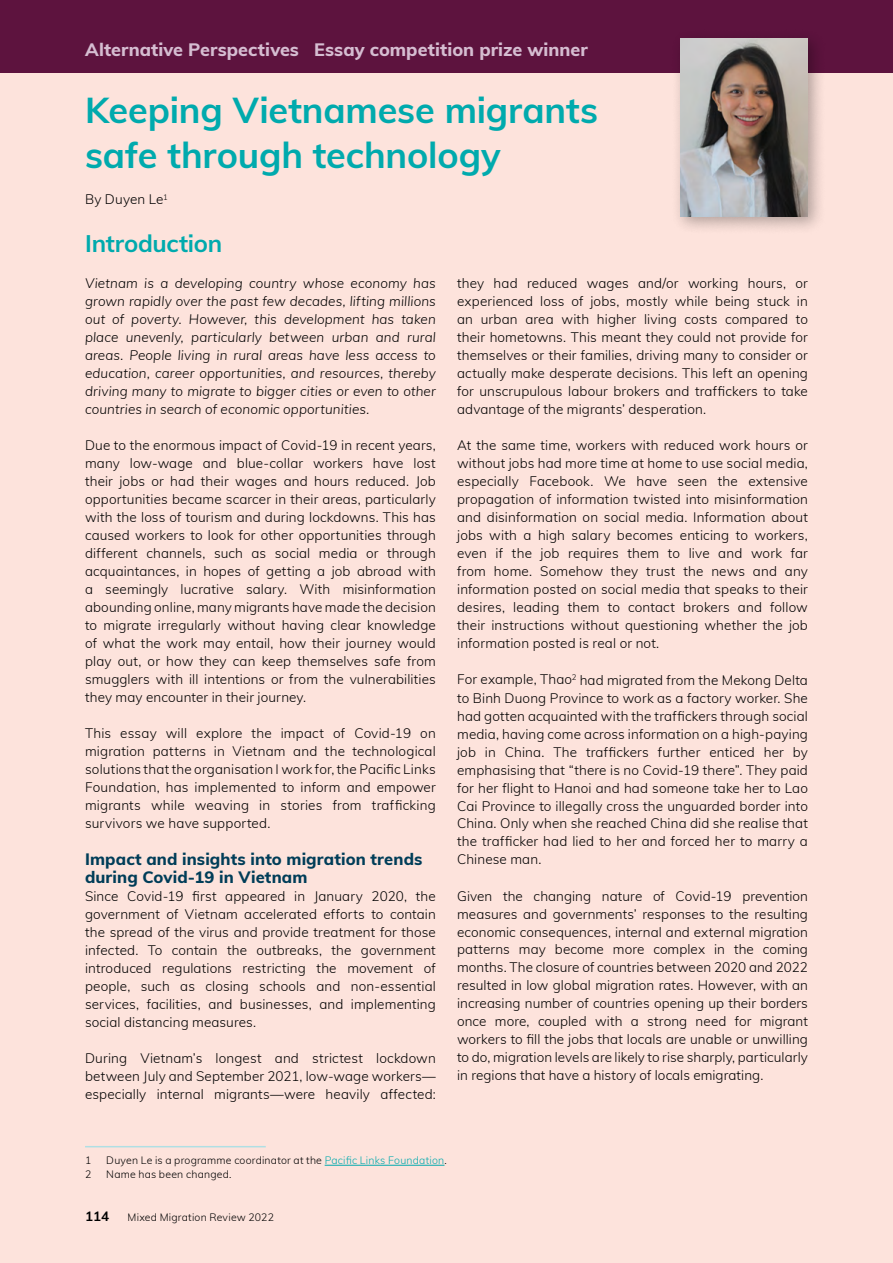
<style>
.page{position:relative;width:893px;height:1263px;background:#fde3dc}
.page>*{position:absolute;margin:0;border:0;box-sizing:border-box;transform-origin:0 0}
.t1{font:700 36px/45px "Muli";letter-spacing:-.005em;color:#00aaad}
.t2{font:700 24px "Muli";letter-spacing:-.01em;color:#00aaad}
.t3{font:800 18px "Muli";letter-spacing:.005em;color:#d5bdd1}
.t4{font:800 16.5px/18px "Muli";letter-spacing:.005em;color:#003d58}
.t5{font:300 13.5px/18px "Muli";letter-spacing:.01em;color:#000;text-align:justify}
.t6{font:italic 300 13.5px/18px "Muli";letter-spacing:.01em;color:#000;text-align:justify}
.t7{font:700 13.5px "Muli";color:#000}
.t8{font:300 10.5px "Muli";letter-spacing:.02em;color:#000}
.s1{color:#00aaad}
</style>
<div class="page">
<div style="left:0;top:0;width:893px;height:72px;background:#5d133e"></div>
<hr style="left:85px;top:1146px;width:181px;height:1px;background:#afdfe4">
<hr style="left:325px;top:1165px;width:119px;height:1px;background:#00aaad">
<div style="left:670px;top:28px;width:157px;height:208px;background:#000;opacity:.3"></div>
<img style="left:680px;top:38px;width:128px;height:179px">
<h3 class="t3" style="left:85px;top:37px;width:504px">Alternative Perspectives Essay competition prize winner</h3>
<h1 class="t1" style="left:85px;top:86px;width:515px">Keeping Vietnamese migrants safe through technology</h1>
<p class="t5" style="left:85px;top:190px;width:84px">By Duyen Le<sup>1</sup></p>
<h2 class="t2" style="left:85px;top:226px;width:139px">Introduction</h2>
<p class="t6" style="left:85px;top:274px;width:352px">Vietnam is a developing country whose economy has grown rapidly over the past few decades, lifting millions out of poverty. However, this development has taken place unevenly, particularly between urban and rural areas. People living in rural areas have less access to education, career opportunities, and resources, thereby driving many to migrate to bigger cities or even to other countries in search of economic opportunities.</p>
<p class="t5" style="left:85px;top:436px;width:352px">Due to the enormous impact of Covid-19 in recent years, many low-wage and blue-collar workers have lost their jobs or had their wages and hours reduced. Job opportunities became scarcer in their areas, particularly with the loss of tourism and during lockdowns. This has caused workers to look for other opportunities through different channels, such as social media or through acquaintances, in hopes of getting a job abroad with a seemingly lucrative salary. With misinformation abounding online, many migrants have made the decision to migrate irregularly without having clear knowledge of what the work may entail, how their journey would play out, or how they can keep themselves safe from smugglers with ill intentions or from the vulnerabilities they may encounter in their journey.</p>
<p class="t5" style="left:85px;top:724px;width:352px">This essay will explore the impact of Covid-19 on migration patterns in Vietnam and the technological solutions that the organisation I work for, the Pacific Links Foundation, has implemented to inform and empower migrants while weaving in stories from trafficking survivors we have supported.</p>
<p class="t4" style="left:85px;top:849px;width:339px">Impact and insights into migration trends during Covid-19 in Vietnam</p>
<p class="t5" style="left:85px;top:886px;width:352px">Since Covid-19 first appeared in January 2020, the government of Vietnam accelerated efforts to contain the spread of the virus and provide treatment for those infected. To contain the outbreaks, the government introduced regulations restricting the movement of people, such as closing schools and non-essential services, facilities, and businesses, and implementing social distancing measures.</p>
<p class="t5" style="left:85px;top:1048px;width:352px">During Vietnam’s longest and strictest lockdown between July and September 2021, low-wage workers— especially internal migrants—were heavily affected:</p>
<p class="t5" style="left:457px;top:274px;width:352px">they had reduced wages and/or working hours, or experienced loss of jobs, mostly while being stuck in an urban area with higher living costs compared to their hometowns. This meant they could not provide for themselves or their families, driving many to consider or actually make desperate decisions. This left an opening for unscrupulous labour brokers and traffickers to take advantage of the migrants’ desperation.</p>
<p class="t5" style="left:457px;top:436px;width:352px">At the same time, workers with reduced work hours or without jobs had more time at home to use social media, especially Facebook. We have seen the extensive propagation of information twisted into misinformation and disinformation on social media. Information about jobs with a high salary becomes enticing to workers, even if the job requires them to live and work far from home. Somehow they trust the news and any information posted on social media that speaks to their desires, leading them to contact brokers and follow their instructions without questioning whether the job information posted is real or not.</p>
<p class="t5" style="left:457px;top:670px;width:352px">For example, Thao<sup>2</sup> had migrated from the Mekong Delta to Binh Duong Province to work as a factory worker. She had gotten acquainted with the traffickers through social media, having come across information on a high-paying job in China. The traffickers further enticed her by emphasising that “there is no Covid-19 there”. They paid for her flight to Hanoi and had someone take her to Lao Cai Province to illegally cross the unguarded border into China. Only when she reached China did she realise that the trafficker had lied to her and forced her to marry a Chinese man.</p>
<p class="t5" style="left:457px;top:886px;width:352px">Given the changing nature of Covid-19 prevention measures and governments’ responses to the resulting economic consequences, internal and external migration patterns may become more complex in the coming months. The closure of countries between 2020 and 2022 resulted in low global migration rates. However, with an increasing number of countries opening up their borders once more, coupled with a strong need for migrant workers to fill the jobs that locals are unable or unwilling to do, migration levels are likely to rise sharply, particularly in regions that have a history of locals emigrating.</p>
<p class="t8" style="left:85px;top:1153px;width:8px">1</p>
<p class="t8" style="left:106px;top:1153px;width:342px">Duyen Le is a programme coordinator at the <span class="s1">Pacific Links Foundation</span>.</p>
<p class="t8" style="left:85px;top:1166px;width:8px">2</p>
<p class="t8" style="left:106px;top:1166px;width:127px">Name has been changed.</p>
<p class="t7" style="left:85px;top:1206px;width:26px">114</p>
<p class="t8" style="left:128px;top:1210px;width:148px">Mixed Migration Review 2022</p>
</div>
